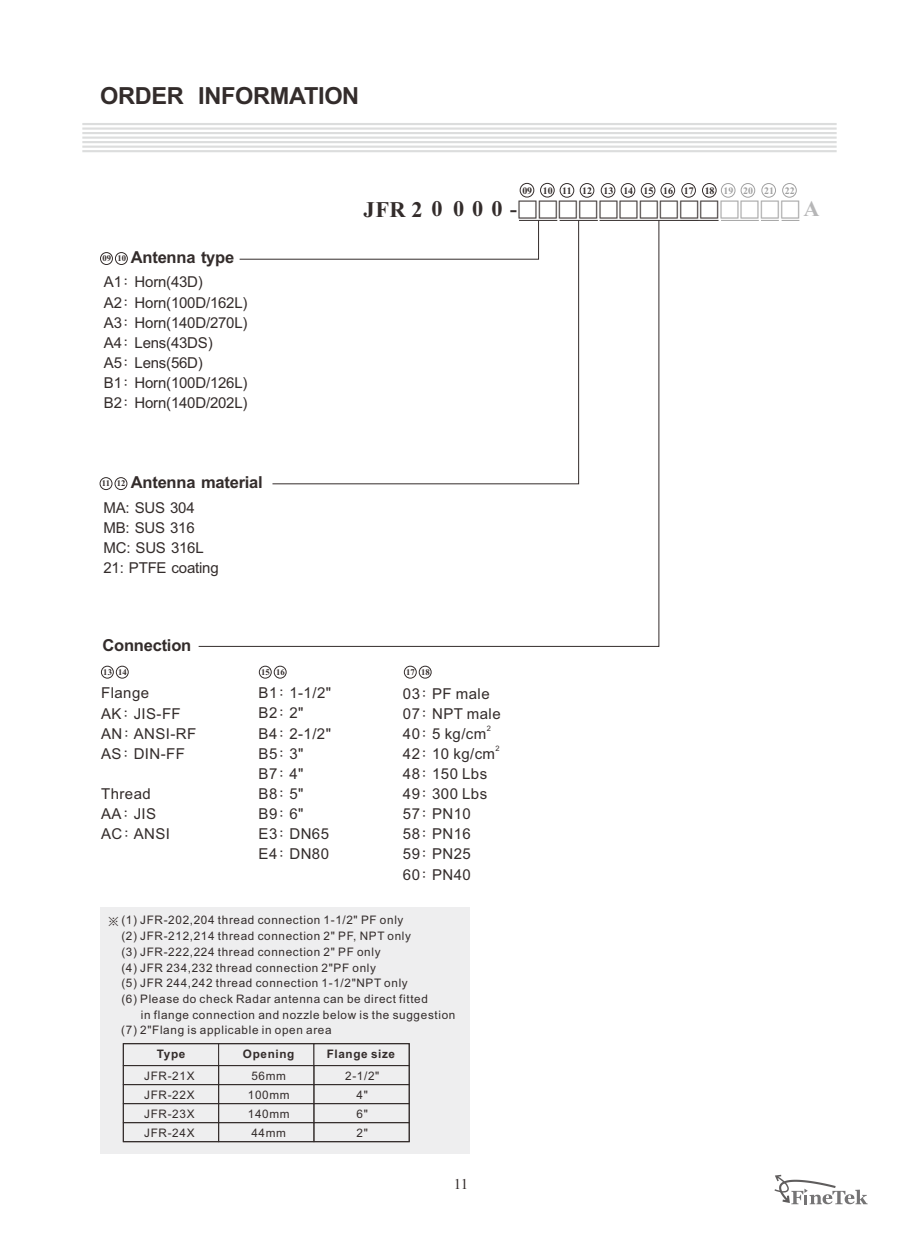
<style>
.page{position:relative;width:919px;height:1238px;background:#fff}
.page>*{position:absolute;margin:0;border:0;box-sizing:border-box;transform-origin:0 0}
.t1{font:700 23.55px "Arial";letter-spacing:-.015em;color:#332c2b}
.t2{font:22.35px "Commercial Pi BT";letter-spacing:.025em;color:#332c2b}
.t3{font:700 16.5px "Arial";letter-spacing:-.015em;color:#332c2b}
.t4{font:15px/20.1px "Arial";letter-spacing:.03em;color:#332c2b}
.t5{font:15px/20.1px "Arial";letter-spacing:-.015em;color:#332c2b}
.t6{font:15px "Times New Roman";color:#332c2b}
.t7{font:12px "Microsoft Jheng Hei";color:#332c2b}
.t8{font:11.7px "Arial";letter-spacing:.055em;color:#332c2b}
.t9{font:700 11.7px "Arial";letter-spacing:.055em;color:#332c2b}
.t10{font:700 9.9px "Times New Roman";color:#332c2b}
.t11{font:700 8.7px "Times New Roman";color:#332c2b}
.t12{font:7.5px "Arial";color:#332c2b}
.s1{color:#a1a1a1}
.s2{font-family:"New Gothic Meduim"}
.s3{font-family:"Times New Roman";font-weight:700}
.s4{font-family:"Arial"}
.s5{font-family:"Times New Roman";font-weight:700;color:#b6b6b7}
</style>
<div class="page">
<div style="left:100px;top:907px;width:369px;height:246px;background:#eeeeef"></div>
<hr style="left:82px;top:123px;width:754px;height:2px;background:#dcdddd">
<hr style="left:82px;top:127px;width:754px;height:3px;background:#dcdddd">
<hr style="left:82px;top:132px;width:754px;height:2px;background:#dcdddd">
<hr style="left:82px;top:136px;width:754px;height:3px;background:#dcdddd">
<hr style="left:82px;top:141px;width:754px;height:2px;background:#dcdddd">
<hr style="left:82px;top:145px;width:754px;height:3px;background:#dcdddd">
<hr style="left:82px;top:150px;width:754px;height:2px;background:#dcdddd">
<div style="left:218px;top:1043px;width:96px;height:22px;background:#eeeeef;border:1px solid #332c2b"></div>
<div style="left:123px;top:1065px;width:96px;height:19px;border:1px solid #332c2b"></div>
<div style="left:218px;top:1065px;width:96px;height:19px;border:1px solid #332c2b"></div>
<div style="left:314px;top:1065px;width:95px;height:19px;border:1px solid #332c2b"></div>
<div style="left:123px;top:1043px;width:287px;height:99px;border:1px solid #332c2b"></div>
<div style="left:123px;top:1084px;width:96px;height:19px;border:1px solid #332c2b"></div>
<div style="left:218px;top:1084px;width:96px;height:19px;border:1px solid #332c2b"></div>
<div style="left:314px;top:1084px;width:95px;height:19px;border:1px solid #332c2b"></div>
<div style="left:123px;top:1103px;width:96px;height:19px;border:1px solid #332c2b"></div>
<div style="left:218px;top:1103px;width:96px;height:19px;border:1px solid #332c2b"></div>
<div style="left:314px;top:1103px;width:95px;height:19px;border:1px solid #332c2b"></div>
<div style="left:123px;top:1122px;width:96px;height:19px;border:1px solid #332c2b"></div>
<div style="left:218px;top:1122px;width:96px;height:19px;border:1px solid #332c2b"></div>
<div style="left:314px;top:1122px;width:95px;height:19px;border:1px solid #332c2b"></div>
<svg style="left:198px;top:219px;width:461px;height:428px"></svg>
<div style="left:782px;top:183px;width:14px;height:14px;border:1px solid #a1a1a1;border-radius:50%"></div>
<div style="left:761px;top:183px;width:14px;height:14px;border:1px solid #a1a1a1;border-radius:50%"></div>
<div style="left:740px;top:183px;width:15px;height:14px;border:1px solid #a1a1a1;border-radius:50%"></div>
<div style="left:721px;top:183px;width:14px;height:14px;border:1px solid #a1a1a1;border-radius:50%"></div>
<div style="left:702px;top:183px;width:14px;height:14px;border:1px solid #332c2b;border-radius:50%"></div>
<div style="left:681px;top:183px;width:14px;height:14px;border:1px solid #332c2b;border-radius:50%"></div>
<div style="left:660px;top:183px;width:15px;height:14px;border:1px solid #332c2b;border-radius:50%"></div>
<div style="left:641px;top:183px;width:14px;height:14px;border:1px solid #332c2b;border-radius:50%"></div>
<div style="left:620px;top:183px;width:15px;height:14px;border:1px solid #332c2b;border-radius:50%"></div>
<div style="left:601px;top:183px;width:14px;height:14px;border:1px solid #332c2b;border-radius:50%"></div>
<div style="left:580px;top:183px;width:14px;height:14px;border:1px solid #332c2b;border-radius:50%"></div>
<div style="left:559px;top:183px;width:15px;height:14px;border:1px solid #332c2b;border-radius:50%"></div>
<div style="left:540px;top:183px;width:14px;height:14px;border:1px solid #332c2b;border-radius:50%"></div>
<div style="left:520px;top:183px;width:14px;height:14px;border:1px solid #332c2b;border-radius:50%"></div>
<hr style="left:559px;top:220px;width:38px;height:1px;background:#332c2b">
<div style="left:100px;top:252px;width:13px;height:13px;border:1px solid #332c2b;border-radius:50%"></div>
<div style="left:116px;top:666px;width:12px;height:12px;border:1px solid #332c2b;border-radius:50%"></div>
<div style="left:101px;top:666px;width:13px;height:12px;border:1px solid #332c2b;border-radius:50%"></div>
<div style="left:274px;top:666px;width:12px;height:12px;border:1px solid #332c2b;border-radius:50%"></div>
<div style="left:259px;top:666px;width:12px;height:12px;border:1px solid #332c2b;border-radius:50%"></div>
<div style="left:419px;top:666px;width:12px;height:12px;border:1px solid #332c2b;border-radius:50%"></div>
<div style="left:404px;top:666px;width:12px;height:12px;border:1px solid #332c2b;border-radius:50%"></div>
<hr style="left:721px;top:220px;width:37px;height:1px;background:#a1a1a1">
<svg style="left:271px;top:220px;width:308px;height:264px"></svg>
<hr style="left:599px;top:220px;width:119px;height:1px;background:#332c2b">
<svg style="left:761px;top:220px;width:38px;height:1px"></svg>
<div style="left:100px;top:477px;width:12px;height:13px;border:1px solid #332c2b;border-radius:50%"></div>
<div style="left:115px;top:252px;width:13px;height:13px;border:1px solid #332c2b;border-radius:50%"></div>
<div style="left:115px;top:477px;width:12px;height:13px;border:1px solid #332c2b;border-radius:50%"></div>
<svg style="left:774px;top:1174px;width:93px;height:30px"></svg>
<h1 class="t1" style="left:100px;top:87px;width:261px">ORDER INFORMATION</h1>
<p class="t10" style="left:522px;top:187px;width:274px">09 10 11 12 13 14 15 16 17 18 <span class="s1">19 20 21 22</span></p>
<h3 class="t3" style="left:131px;top:251px;width:105px">Antenna type</h3>
<p class="t5" style="left:104px;top:273px;width:145px">A1 <span class="s2">:</span> Horn(43D)<br>A2 <span class="s2">:</span> Horn(100D/162L)<br>A3 <span class="s2">:</span> Horn(140D/270L)<br>A4 <span class="s2">:</span> Lens(43DS)<br>A5 <span class="s2">:</span> Lens(56D)<br>B1 <span class="s2">:</span> Horn(100D/126L)<br>B2 <span class="s2">:</span> Horn(140D/202L)</p>
<p class="t11" style="left:102px;top:255px;width:10px">09</p>
<p class="t11" style="left:117px;top:255px;width:10px">10</p>
<p class="t11" style="left:117px;top:480px;width:10px">12</p>
<h3 class="t3" style="left:131px;top:476px;width:133px">Antenna material</h3>
<p class="t11" style="left:102px;top:480px;width:10px">11</p>
<p class="t5" style="left:103px;top:498px;width:117px">MA: SUS 304<br>MB: SUS 316<br>MC: SUS 316L<br>21: PTFE coating</p>
<h3 class="t3" style="left:102px;top:639px;width:90px">Connection</h3>
<h2 class="t2" style="left:363px;top:200px;width:457px"><span class="s3">JFR 2 0 0 0 0</span> <span class="s4">-</span>9999999999<span class="s1">9999</span><span class="s5">A</span></h2>
<p class="t11" style="left:103px;top:669px;width:25px">13 14</p>
<p class="t11" style="left:261px;top:669px;width:25px">15 16</p>
<p class="t11" style="left:406px;top:669px;width:25px">17 18</p>
<p class="t4" style="left:101px;top:684px;width:97px">Flange<br>AK<span class="s2">:</span> JIS-FF<br>AN<span class="s2">:</span> ANSI-RF<br>AS<span class="s2">:</span> DIN-FF</p>
<p class="t4" style="left:101px;top:785px;width:70px">Thread<br>AA<span class="s2">:</span> JIS<br>AC<span class="s2">:</span> ANSI</p>
<p class="t4" style="left:258px;top:684px;width:74px">B1<span class="s2">:</span> 1-1/2"<br>B2<span class="s2">:</span> 2"<br>B4<span class="s2">:</span> 2-1/2"<br>B5<span class="s2">:</span> 3"<br>B7<span class="s2">:</span> 4"<br>B8<span class="s2">:</span> 5"<br>B9<span class="s2">:</span> 6"<br>E3<span class="s2">:</span> DN65<br>E4<span class="s2">:</span> DN80</p>
<p class="t4" style="left:403px;top:684px;width:99px">03<span class="s2">:</span> PF male<br>07<span class="s2">:</span> NPT male</p>
<p class="t12" style="left:486px;top:725px;width:6px">2</p>
<p class="t4" style="left:403px;top:724px;width:85px">40<span class="s2">:</span> 5 kg/cm</p>
<p class="t12" style="left:495px;top:745px;width:6px">2</p>
<p class="t4" style="left:403px;top:745px;width:94px">42<span class="s2">:</span> 10 kg/cm<br>48<span class="s2">:</span> 150 Lbs<br>49<span class="s2">:</span> 300 Lbs<br>57<span class="s2">:</span> PN10<br>58<span class="s2">:</span> PN16<br>59<span class="s2">:</span> PN25<br>60<span class="s2">:</span> PN40</p>
<p class="t8" style="left:121px;top:915px;width:283px">(1) JFR-202,204 thread connection 1-1/2" PF only</p>
<p class="t8" style="left:121px;top:931px;width:291px">(2) JFR-212,214 thread connection 2" PF, NPT only</p>
<p class="t8" style="left:121px;top:947px;width:261px">(3) JFR-222,224 thread connection 2" PF only</p>
<p class="t8" style="left:121px;top:963px;width:256px">(4) JFR 234,232 thread connection 2"PF only</p>
<p class="t8" style="left:121px;top:978px;width:288px">(5) JFR 244,242 thread connection 1-1/2"NPT only</p>
<p class="t8" style="left:121px;top:994px;width:308px">(6) Please do check Radar antenna can be direct fitted</p>
<p class="t8" style="left:141px;top:1010px;width:316px">in flange connection and nozzle below is the suggestion</p>
<p class="t8" style="left:121px;top:1025px;width:212px">(7) 2"Flang is applicable in open area</p>
<p class="t9" style="left:157px;top:1049px;width:30px">Type</p>
<p class="t9" style="left:243px;top:1049px;width:53px">Opening</p>
<p class="t9" style="left:326px;top:1049px;width:70px">Flange size</p>
<p class="t8" style="left:144px;top:1071px;width:52px">JFR-21X</p>
<p class="t8" style="left:251px;top:1071px;width:36px">56mm</p>
<p class="t8" style="left:345px;top:1071px;width:36px">2-1/2"</p>
<p class="t8" style="left:144px;top:1090px;width:52px">JFR-22X</p>
<p class="t8" style="left:248px;top:1090px;width:43px">100mm</p>
<p class="t8" style="left:356px;top:1090px;width:13px">4"</p>
<p class="t8" style="left:144px;top:1109px;width:52px">JFR-23X</p>
<p class="t8" style="left:248px;top:1109px;width:43px">140mm</p>
<p class="t8" style="left:356px;top:1109px;width:13px">6"</p>
<p class="t8" style="left:144px;top:1128px;width:52px">JFR-24X</p>
<p class="t8" style="left:251px;top:1128px;width:36px">44mm</p>
<p class="t8" style="left:356px;top:1128px;width:13px">2"</p>
<p class="t7" style="left:108px;top:915px;width:12px">※</p>
<p class="t6" style="left:454px;top:1177px;width:16px">11</p>
</div>
